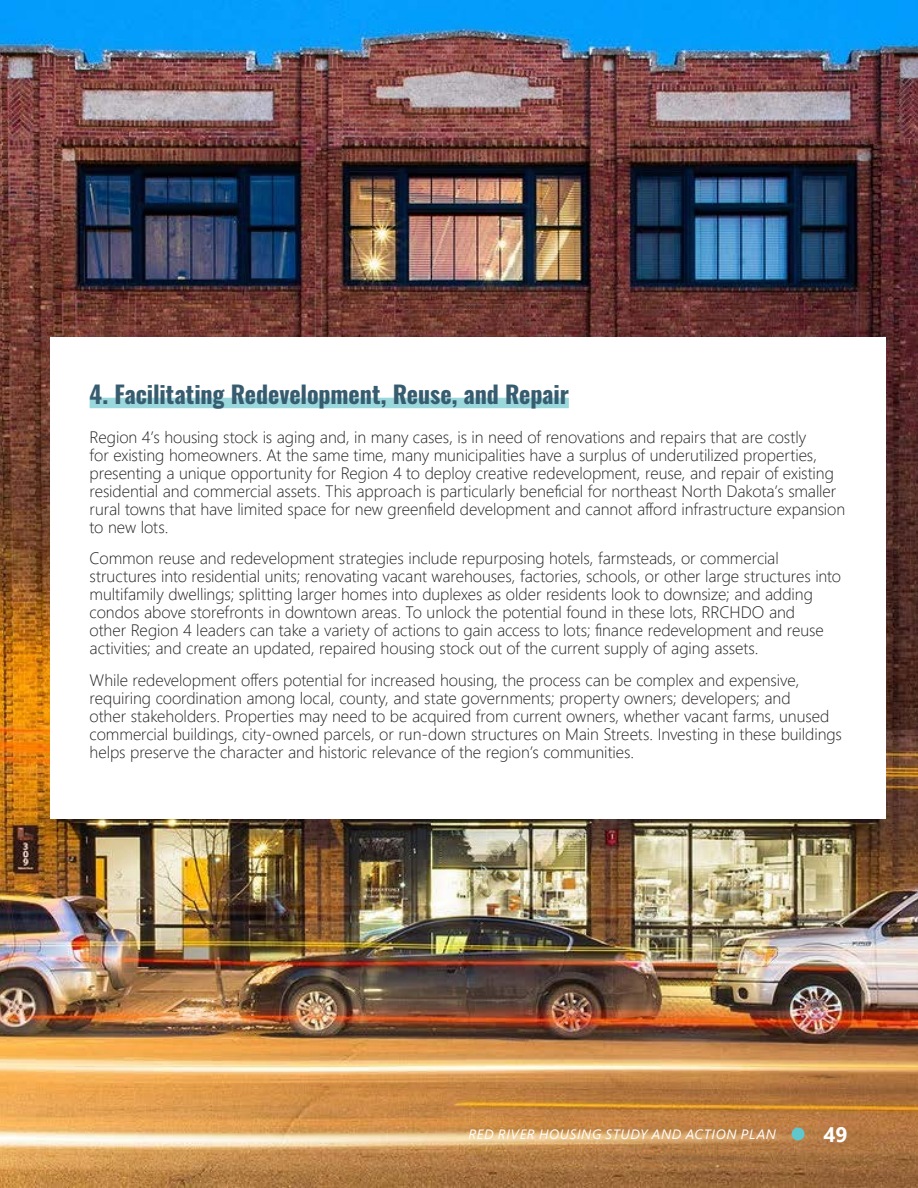
<style>
.page{position:relative;width:918px;height:1188px;background:#fff}
.page>*{position:absolute;margin:0;border:0;box-sizing:border-box;transform-origin:0 0}
.t1{font:24px "Oswald";letter-spacing:-.005em;color:#385c6f}
.t2{font:700 21px "Segoe UI";color:#fff}
.t3{font:300 16.5px/18px "Segoe UI";letter-spacing:-.005em;color:#231f20}
.t4{font:italic 13.5px "Segoe UI";letter-spacing:.045em;color:#fff}
</style>
<div class="page">
<img style="left:0;top:0;width:918px;height:1188px">
<div style="left:51px;top:337px;width:835px;height:482px;background:#fff"></div>
<div style="left:90px;top:398px;width:479px;height:10px;background:#9ad8dc"></div>
<div style="left:792px;top:1128px;width:13px;height:12px;background:#60c7cc;border-radius:50%"></div>
<h1 class="t1" style="left:90px;top:373px;width:481px">4. Facilitating Redevelopment, Reuse, and Repair</h1>
<p class="t3" style="left:90px;top:426px;width:757px">Region 4’s housing stock is aging and, in many cases, is in need of renovations and repairs that are costly<br>for existing homeowners. At the same time, many municipalities have a surplus of underutilized properties, presenting a unique opportunity for Region 4 to deploy creative redevelopment, reuse, and repair of existing residential and commercial assets. This approach is particularly beneficial for northeast North Dakota’s smaller rural towns that have limited space for new greenfield development and cannot afford infrastructure expansion to new lots.</p>
<p class="t3" style="left:90px;top:548px;width:753px">Common reuse and redevelopment strategies include repurposing hotels, farmsteads, or commercial structures into residential units; renovating vacant warehouses, factories, schools, or other large structures into multifamily dwellings; splitting larger homes into duplexes as older residents look to downsize; and adding condos above storefronts in downtown areas. To unlock the potential found in these lots, RRCHDO and<br>other Region 4 leaders can take a variety of actions to gain access to lots; finance redevelopment and reuse activities; and create an updated, repaired housing stock out of the current supply of aging assets.</p>
<p class="t3" style="left:90px;top:669px;width:754px">While redevelopment offers potential for increased housing, the process can be complex and expensive, requiring coordination among local, county, and state governments; property owners; developers; and<br>other stakeholders. Properties may need to be acquired from current owners, whether vacant farms, unused commercial buildings, city-owned parcels, or run-down structures on Main Streets. Investing in these buildings helps preserve the character and historic relevance of the region’s communities.</p>
<p class="t4" style="left:468px;top:1121px;width:309px">RED RIVER HOUSING STUDY AND ACTION PLAN</p>
<p class="t2" style="left:824px;top:1114px;width:25px">49</p>
</div>
